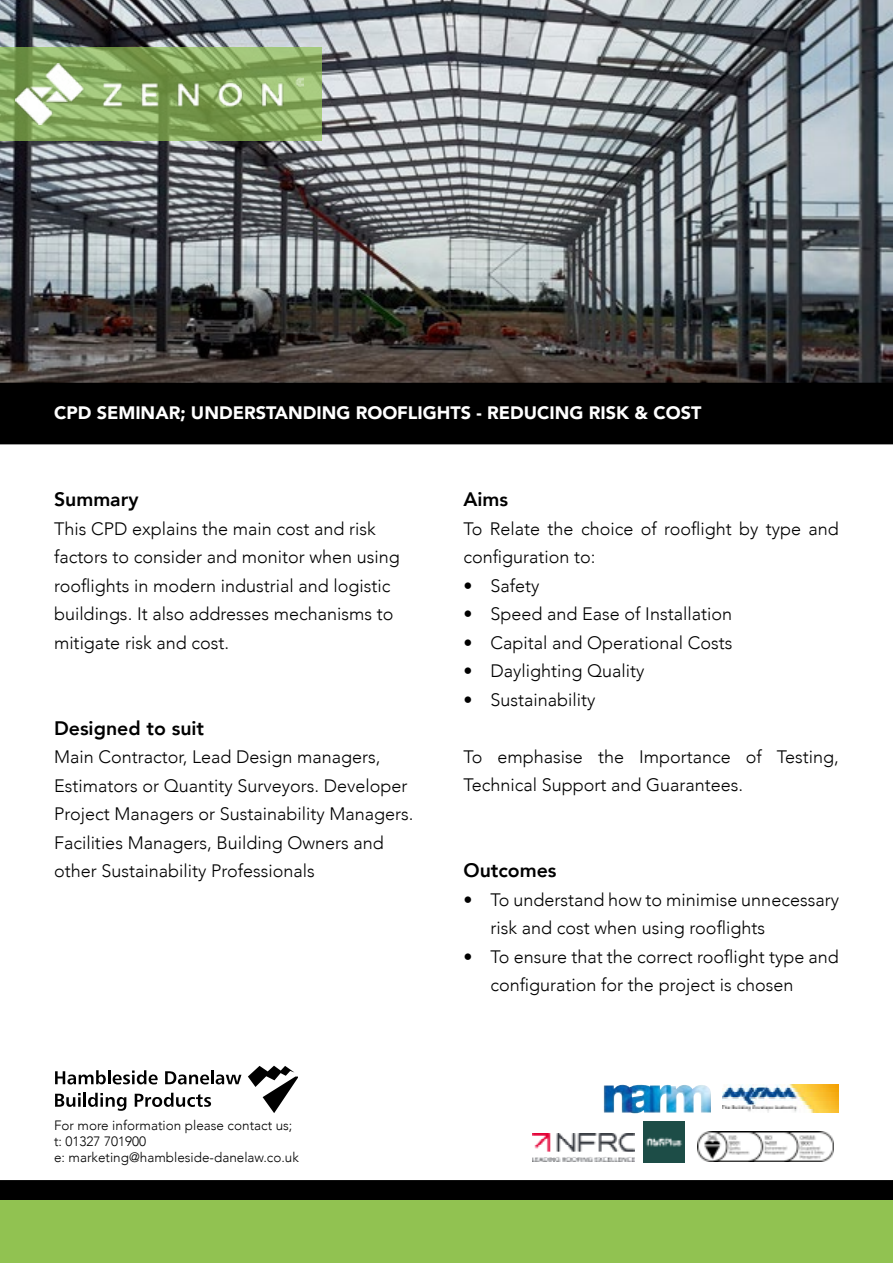
<style>
.page{position:relative;width:893px;height:1263px;background:#fff}
.page>*{position:absolute;margin:0;border:0;box-sizing:border-box;transform-origin:0 0}
.t1{font:800 19.5px "Avenir";color:#000}
.t2{font:300 18px/28.5px "Avenir";color:#000}
.t3{font:900 18px "Avenir";color:#fff}
.t4{font:300 13.5px/16.2px "Avenir";color:#000}
</style>
<div class="page">
<div style="left:0;top:1180px;width:893px;height:20px;background:#000"></div>
<div style="left:0;top:1200px;width:893px;height:63px;background:#91c251"></div>
<img style="left:532px;top:1134px;width:102px;height:28px">
<img style="left:697px;top:1131px;width:137px;height:31px">
<img style="left:644px;top:1121px;width:41px;height:41px">
<img style="left:604px;top:1084px;width:107px;height:29px">
<img style="left:723px;top:1085px;width:116px;height:27px">
<svg style="left:55px;top:1070px;width:103px;height:14px"></svg>
<svg style="left:165px;top:1070px;width:76px;height:14px"></svg>
<svg style="left:55px;top:1093px;width:26px;height:14px"></svg>
<hr style="left:83px;top:1093px;width:3px;height:14px;background:#000">
<svg style="left:88px;top:1093px;width:38px;height:18px"></svg>
<svg style="left:135px;top:1093px;width:76px;height:14px"></svg>
<svg style="left:248px;top:1066px;width:50px;height:47px"></svg>
<img style="left:0;top:0;width:893px;height:383px">
<svg style="left:0;top:47px;width:322px;height:94px;background:#88ab60"></svg>
<img style="left:16px;top:64px;width:287px;height:61px">
<div style="left:0;top:383px;width:893px;height:61px;background:#000"></div>
<p class="t3" style="left:54px;top:397px;width:649px">CPD SEMINAR; UNDERSTANDING ROOFLIGHTS - REDUCING RISK &amp; COST</p>
<p class="t1" style="left:54px;top:484px;width:86px">Summary</p>
<p class="t2" style="left:54px;top:514px;width:347px">This CPD explains the main cost and risk factors to consider and monitor when using rooflights in modern industrial and logistic buildings. It also addresses mechanisms to mitigate risk and cost.</p>
<p class="t1" style="left:54px;top:712px;width:152px">Designed to suit</p>
<p class="t2" style="left:54px;top:742px;width:361px">Main Contractor, Lead Design managers, Estimators or Quantity Surveyors. Developer Project Managers or Sustainability Managers.<br>Facilities Managers, Building Owners and other Sustainability Professionals</p>
<p class="t4" style="left:54px;top:1117px;width:246px">For more information please contact us; t: 01327 701900<br>e: marketing@hambleside-danelaw.co.uk</p>
<p class="t1" style="left:463px;top:484px;width:46px">Aims</p>
<p class="t2" style="left:463px;top:514px;width:377px">To Relate the choice of rooflight by type and configuration to:</p>
<p class="t2" style="left:463px;top:571px;width:78px">• Safety</p>
<p class="t2" style="left:463px;top:600px;width:270px">• Speed and Ease of Installation</p>
<p class="t2" style="left:463px;top:628px;width:271px">• Capital and Operational Costs</p>
<p class="t2" style="left:463px;top:657px;width:183px">• Daylighting Quality</p>
<p class="t2" style="left:463px;top:685px;width:133px">• Sustainability</p>
<p class="t2" style="left:463px;top:742px;width:377px">To emphasise the Importance of Testing,<br>Technical Support and Guarantees.</p>
<p class="t1" style="left:463px;top:855px;width:95px">Outcomes</p>
<p class="t2" style="left:490px;top:885px;width:350px;text-indent:-27px">• To understand how to minimise unnecessary risk and cost when using rooflights</p>
<p class="t2" style="left:490px;top:942px;width:350px;text-indent:-27px">• To ensure that the correct rooflight type and configuration for the project is chosen</p>
</div>
